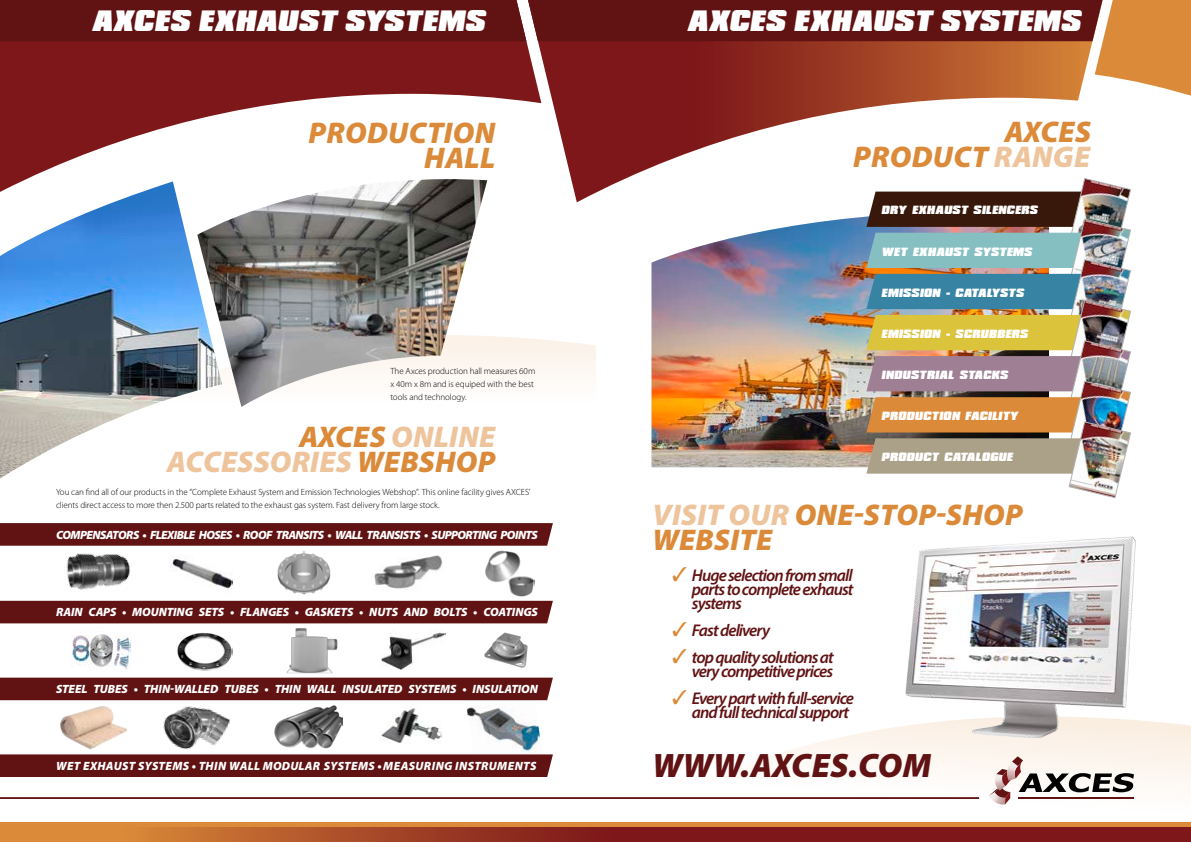
<style>
.page{position:relative;width:1191px;height:842px;background:#fff}
.page>*{position:absolute;margin:0;border:0;box-sizing:border-box;transform-origin:0 0}
.Kop{font:italic 900 34px "Myriad Pro";letter-spacing:.01em;color:#611213}
.Kop-2{font:italic 900 30px/25px "Myriad Pro";letter-spacing:.01em;color:#db8a39;text-align:right}
.Kop-3{font:italic 900 30px/25px "Myriad Pro";letter-spacing:.01em;color:#eec49c;text-align:right}
.Kop_Cover{font:italic 28px "Compacta ICG Black";letter-spacing:-.01em;color:#fff}
.t1{font:italic 600 17px/14px "Myriad Pro";letter-spacing:-.055em;color:#611213;text-align:right}
.Tekst{font:italic 900 12px "Myriad Pro";letter-spacing:-.01em;color:#fff}
.Tekst-2{font:italic 900 12px "Myriad Pro";letter-spacing:-.05em;color:#fff}
.Tekst-3{font:italic 900 12px "Myriad Pro";letter-spacing:.025em;color:#fff}
.Productcategorie{font:italic 11.3px "Compacta ICG Black";letter-spacing:-.01em;color:#fff}
.Tekst-4{font:300 9px/13px "Myriad Pro";letter-spacing:-.01em;color:#000}
.s1{color:#db8a39}
.s2{color:#eec49c}
</style>
<div class="page">
<svg style="left:487px;top:336px;width:109px;height:40px"></svg>
<svg style="left:766px;top:721px;width:425px;height:84px"></svg>
<img style="left:154px;top:700px;width:82px;height:50px">
<img style="left:465px;top:700px;width:78px;height:54px">
<img style="left:277px;top:551px;width:54px;height:44px">
<img style="left:485px;top:550px;width:49px;height:47px">
<img style="left:48px;top:553px;width:97px;height:48px">
<img style="left:177px;top:632px;width:56px;height:39px">
<img style="left:170px;top:558px;width:62px;height:31px">
<img style="left:381px;top:708px;width:60px;height:35px">
<img style="left:71px;top:623px;width:59px;height:55px">
<img style="left:374px;top:555px;width:68px;height:34px">
<img style="left:275px;top:705px;width:67px;height:44px">
<img style="left:381px;top:631px;width:64px;height:39px">
<img style="left:484px;top:632px;width:44px;height:36px">
<img style="left:286px;top:628px;width:52px;height:46px">
<img style="left:60px;top:700px;width:71px;height:50px">
<img style="left:896px;top:536px;width:249px;height:211px">
<img style="left:651px;top:216px;width:215px;height:251px">
<img style="left:0;top:192px;width:197px;height:287px">
<img style="left:197px;top:192px;width:290px;height:215px">
<svg style="left:0;top:100px;width:528px;height:92px"></svg>
<svg style="left:528px;top:100px;width:550px;height:102px"></svg>
<div style="left:0;top:822px;width:1191px;height:20px;background:linear-gradient(to right,#db8a39,#db8a39)"></div>
<svg style="left:0;top:828px;width:1191px;height:14px;background:#983822"></svg>
<hr style="left:0;top:797px;width:979px;height:2px;background:#611213">
<svg style="left:989px;top:756px;width:145px;height:48px"></svg>
<svg style="left:0;top:0;width:1191px;height:100px;background:#852f24"></svg>
<svg style="left:0;top:523px;width:553px;height:23px;background:#641718"></svg>
<div style="left:0;top:601px;width:553px;height:22px;background:#611213"></div>
<div style="left:0;top:678px;width:553px;height:22px;background:#611213"></div>
<div style="left:0;top:754px;width:553px;height:23px;background:#611213"></div>
<div style="left:1049px;top:176px;width:142px;height:314px;background:#fff"></div>
<img style="left:866px;top:178px;width:264px;height:320px">
<p class="Kop_Cover" style="left:91px;top:6px;width:396px">AXCES EXHAUST SYSTEMS</p>
<p class="Kop_Cover" style="left:686px;top:6px;width:396px">AXCES EXHAUST SYSTEMS</p>
<p class="Kop-2" style="left:309px;top:121px;width:188px">PRODUCTION<br>HALL</p>
<p class="Tekst-4" style="left:390px;top:364px;width:146px">The Axces production hall measures 60m x 40m x 8m and is equiped with the best tools and technology.</p>
<p class="Kop-3" style="left:167px;top:424px;width:330px"><span class="s1">AXCES</span> ONLINE<br>ACCESSORIES <span class="s1">WEBSHOP</span></p>
<p class="Tekst-4" style="left:56px;top:485px;width:476px">You can find all of our products in the “Complete Exhaust System and Emission Technologies Webshop”. This online facility gives AXCES’ clients direct access to more then 2.500 parts related to the exhaust gas system. Fast delivery from large stock.</p>
<p class="Tekst-2" style="left:56px;top:528px;width:483px">COMPENSATORS • FLEXIBLE HOSES • ROOF TRANSITS • WALL TRANSISTS • SUPPORTING POINTS</p>
<p class="Tekst" style="left:56px;top:605px;width:483px">RAIN CAPS • MOUNTING SETS • FLANGES • GASKETS • NUTS AND BOLTS • COATINGS</p>
<p class="Tekst" style="left:56px;top:682px;width:483px">STEEL TUBES • THIN-WALLED TUBES • THIN WALL INSULATED SYSTEMS • INSULATION</p>
<p class="Tekst-3" style="left:56px;top:759px;width:482px">WET EXHAUST SYSTEMS • THIN WALL MODULAR SYSTEMS • MEASURING INSTRUMENTS</p>
<p class="Kop-2" style="left:853px;top:120px;width:239px">AXCES<br>PRODUCT <span class="s2">RANGE</span></p>
<p class="Productcategorie" style="left:881px;top:204px;width:158px">DRY EXHAUST SILENCERS</p>
<p class="Productcategorie" style="left:881px;top:245px;width:152px">WET EXHAUST SYSTEMS</p>
<p class="Productcategorie" style="left:881px;top:286px;width:144px">EMISSION - CATALYSTS</p>
<p class="Productcategorie" style="left:881px;top:327px;width:148px">EMISSION - SCRUBBERS</p>
<p class="Productcategorie" style="left:881px;top:369px;width:128px">INDUSTRIAL STACKS</p>
<p class="Productcategorie" style="left:881px;top:410px;width:138px">PRODUCTION FACILITY</p>
<p class="Productcategorie" style="left:881px;top:451px;width:133px">PRODUCT CATALOGUE</p>
<p class="Kop-2" style="left:652px;top:503px;width:371px;text-align:left"><span class="s2">VISIT OUR</span> ONE-STOP-SHOP<br>WEBSITE</p>
<p class="t1" style="left:692px;top:568px;width:163px;text-align:justify;text-indent:-20px"><span class="s1">✓</span> Huge selection from small parts to complete exhaust systems</p>
<p class="t1" style="left:672px;top:623px;width:99px"><span class="s1">✓</span> Fast delivery</p>
<p class="t1" style="left:672px;top:650px;width:163px"><span class="s1">✓</span> top quality solutions at very competitive prices</p>
<p class="t1" style="left:672px;top:690px;width:183px"><span class="s1">✓</span> Every part with full-service and full technical support</p>
<p class="Kop" style="left:652px;top:746px;width:280px">WWW.AXCES.COM</p>
</div>
